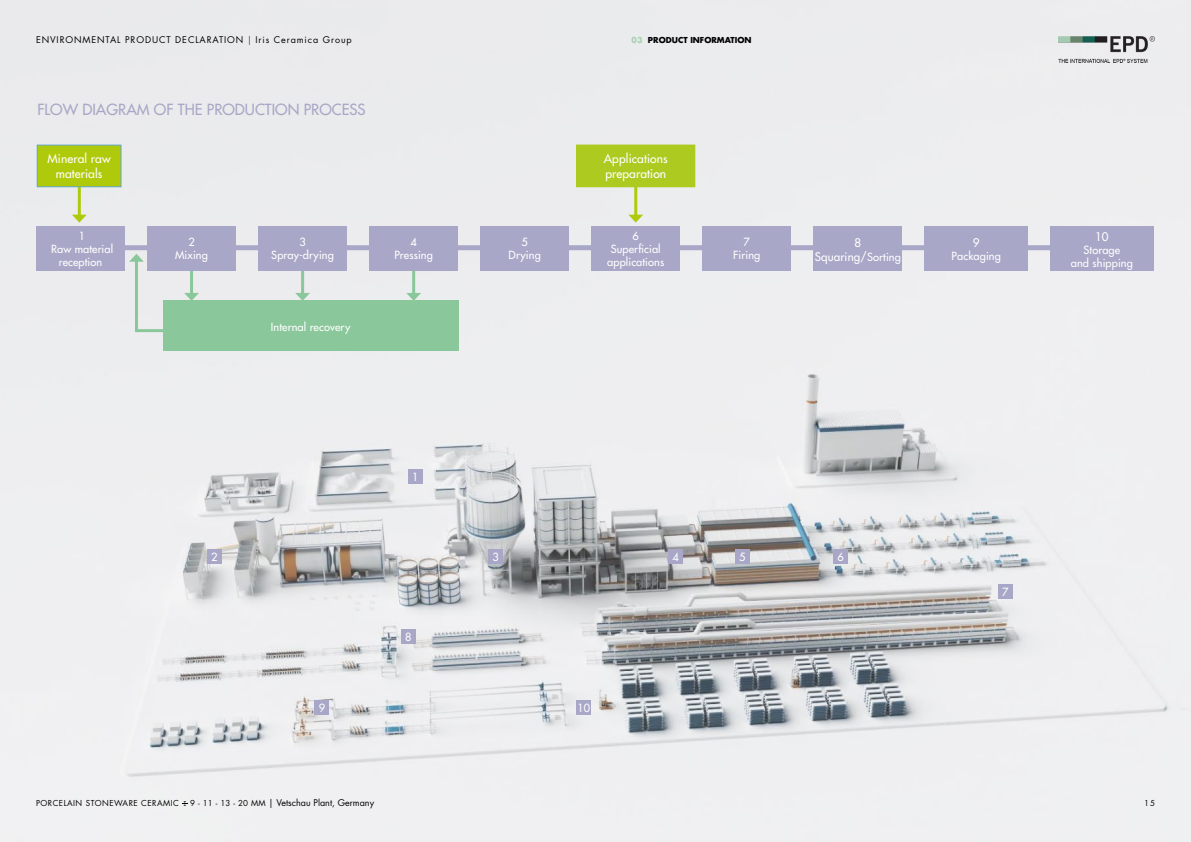
<style>
.page{position:relative;width:1191px;height:842px;background:#fff}
.page>*{position:absolute;margin:0;border:0;box-sizing:border-box;transform-origin:0 0}
.t1{font:500 15px "Futura Std";color:#a8a7c7}
.t2{font:500 12px/15px "Futura Std";letter-spacing:.01em;color:#fff;text-align:center}
.t3{font:500 11.6px/13.7px "Futura Std";letter-spacing:.01em;color:#fff;text-align:center}
.t4{font:500 11px/13px "Futura Std";letter-spacing:.01em;color:#fff;text-align:center}
.t5{font:9px "Futura Std";letter-spacing:.1em;color:#000}
.t6{font:9px "Futura Std";color:#000}
.t7{font:8px "Futura Std";letter-spacing:.06em;color:#000}
.t8{font:700 8px "Futura Std";color:#000}
.s1{font-weight:300}
.s2{color:#a5d2b0}
.s3{font-size:11px}
.s4{font-size:8px}
</style>
<div class="page">
<img style="left:0;top:0;width:1191px;height:842px">
<div style="left:408px;top:469px;width:14px;height:14px;background:#a8a7c7"></div>
<div style="left:207px;top:549px;width:14px;height:14px;background:#a8a7c7"></div>
<div style="left:489px;top:549px;width:14px;height:14px;background:#a8a7c7"></div>
<div style="left:668px;top:549px;width:14px;height:14px;background:#a8a7c7"></div>
<div style="left:735px;top:549px;width:14px;height:14px;background:#a8a7c7"></div>
<div style="left:833px;top:549px;width:15px;height:14px;background:#a8a7c7"></div>
<div style="left:401px;top:629px;width:14px;height:14px;background:#a8a7c7"></div>
<div style="left:315px;top:701px;width:14px;height:14px;background:#a8a7c7"></div>
<div style="left:577px;top:701px;width:14px;height:14px;background:#a8a7c7"></div>
<div style="left:998px;top:585px;width:14px;height:14px;background:#a8a7c7"></div>
<div style="left:68px;top:245px;width:1085px;height:5px;background:#a8a7c7"></div>
<hr style="left:412px;top:269px;width:3px;height:27px;background:#8ac79b">
<svg style="left:406px;top:293px;width:15px;height:8px"></svg>
<svg style="left:129px;top:254px;width:181px;height:80px;background:#e0e6e4"></svg>
<hr style="left:634px;top:186px;width:3px;height:31px;background:#afca0b">
<svg style="left:628px;top:215px;width:15px;height:8px"></svg>
<hr style="left:78px;top:186px;width:3px;height:31px;background:#afca0b">
<svg style="left:72px;top:215px;width:15px;height:8px"></svg>
<div style="left:36px;top:226px;width:89px;height:44px;background:#a8a7c7"></div>
<div style="left:702px;top:226px;width:89px;height:44px;background:#a8a7c7"></div>
<div style="left:813px;top:227px;width:89px;height:44px;background:#a8a7c7"></div>
<div style="left:591px;top:226px;width:89px;height:44px;background:#a8a7c7"></div>
<div style="left:1050px;top:227px;width:103px;height:44px;background:#a8a7c7"></div>
<div style="left:37px;top:145px;width:84px;height:42px;background:#afca0b"></div>
<div style="left:37px;top:145px;width:84px;height:42px;border:1px solid #64a8cc"></div>
<div style="left:163px;top:301px;width:295px;height:50px;background:#8ac79b"></div>
<div style="left:577px;top:145px;width:118px;height:42px;background:#adca20"></div>
<div style="left:147px;top:226px;width:89px;height:44px;background:#a8a7c7"></div>
<div style="left:258px;top:226px;width:89px;height:44px;background:#a8a7c7"></div>
<div style="left:369px;top:226px;width:89px;height:44px;background:#a8a7c7"></div>
<div style="left:480px;top:226px;width:89px;height:44px;background:#a8a7c7"></div>
<div style="left:924px;top:227px;width:104px;height:44px;background:#a8a7c7"></div>
<img style="left:1058px;top:36px;width:97px;height:26px">
<svg style="left:182px;top:801px;width:5px;height:5px"></svg>
<p class="t5" style="left:36px;top:34px;width:317px">ENVIRONMENTAL PRODUCT DECLARATION <span class="s1">|</span> Iris Ceramica Group</p>
<h1 class="t1" style="left:37px;top:100px;width:330px">FLOW DIAGRAM OF THE PRODUCTION PROCESS</h1>
<p class="t2" style="left:48px;top:151px;width:65px">Mineral raw materials</p>
<p class="t8" style="left:631px;top:34px;width:121px"><span class="s2">03</span> PRODUCT INFORMATION</p>
<p class="t2" style="left:604px;top:151px;width:66px;text-align:left">Applications preparation</p>
<p class="t4" style="left:607px;top:229px;width:59px">6<br>Superficial applications</p>
<p class="t3" style="left:1095px;top:230px;width:15px">10</p>
<p class="t4" style="left:51px;top:229px;width:64px">1<br>Raw material reception</p>
<p class="t4" style="left:733px;top:236px;width:29px">7<br>Firing</p>
<p class="t3" style="left:815px;top:236px;width:88px">8<br>Squaring/<span class="s3">Sorting</span></p>
<p class="t4" style="left:175px;top:236px;width:34px">2<br>Mixing</p>
<p class="t4" style="left:271px;top:236px;width:64px">3<br>Spray-drying</p>
<p class="t4" style="left:394px;top:236px;width:40px">4<br>Pressing</p>
<p class="t4" style="left:508px;top:236px;width:34px">5<br>Drying</p>
<p class="t3" style="left:973px;top:236px;width:8px">9</p>
<p class="t4" style="left:1070px;top:243px;width:64px">Storage<br>and shipping</p>
<p class="t4" style="left:951px;top:250px;width:51px">Packaging</p>
<p class="t4" style="left:271px;top:320px;width:81px">Internal recovery</p>
<p class="t4" style="left:412px;top:470px;width:8px">1</p>
<p class="t4" style="left:211px;top:550px;width:8px">2</p>
<p class="t4" style="left:492px;top:550px;width:8px">3</p>
<p class="t4" style="left:672px;top:550px;width:8px">4</p>
<p class="t4" style="left:739px;top:550px;width:8px">5</p>
<p class="t4" style="left:837px;top:550px;width:8px">6</p>
<p class="t4" style="left:405px;top:630px;width:8px">8</p>
<p class="t4" style="left:319px;top:702px;width:8px">9</p>
<p class="t4" style="left:577px;top:702px;width:14px">10</p>
<p class="t4" style="left:1002px;top:586px;width:8px">7</p>
<p class="t7" style="left:36px;top:798px;width:144px">PORCELAIN STONEWARE CERAMIC</p>
<p class="t6" style="left:190px;top:797px;width:185px"><span class="s4">9 - 11 - 13 - 20 MM</span> | Vetschau Plant, Germany</p>
<p class="t7" style="left:1144px;top:798px;width:12px">15</p>
</div>
